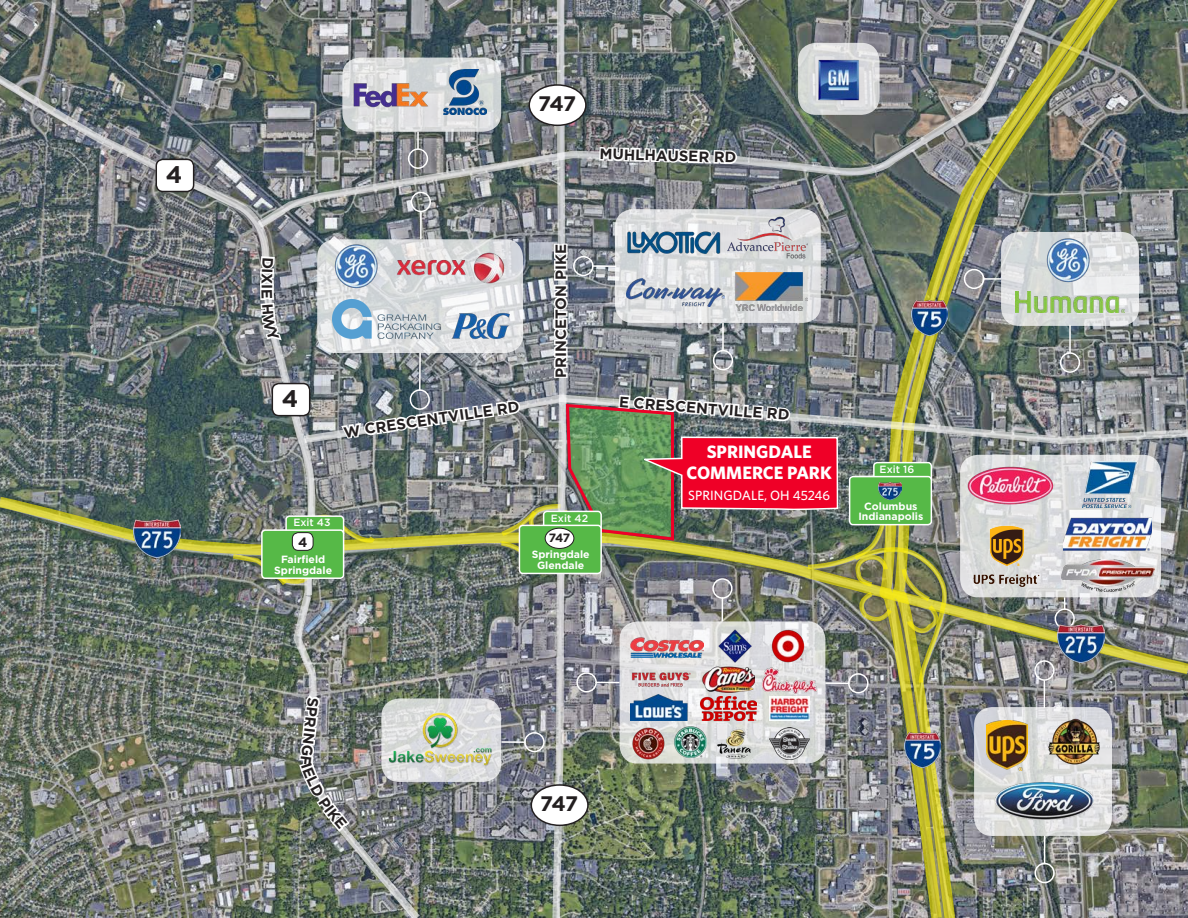
<style>
.page{position:relative;width:1188px;height:918px;background:#fff}
.page>*{position:absolute;margin:0;border:0;box-sizing:border-box;transform-origin:0 0}
.t1{font:700 24px "Gotham";color:#231f20}
.t2{font:700 21px "Gotham";letter-spacing:-.055em;color:#231f20}
.for_lease{font:700 18px "Whitney";color:#fff}
.t3{font:700 15px "Gotham";color:#231f20}
.for_lease-2{font:500 13.5px "Whitney";color:#fff}
.t4{font:700 13.5px "Gotham";color:#231f20}
.t5{font:700 12px "Gotham";color:#231f20}
.t6{font:700 10.5px "Gotham";color:#fff}
.t7{font:500 10.5px "Gotham";color:#fff}
</style>
<div class="page">
<img style="left:0;top:0;width:1188px;height:918px">
<svg style="left:1122px;top:495px;width:66px;height:181px;background:#83847a"></svg>
<img style="left:948px;top:0;width:174px;height:918px">
<img style="left:0;top:71px;width:231px;height:847px">
<img style="left:948px;top:0;width:94px;height:229px">
<svg style="left:948px;top:393px;width:240px;height:53px;background:#8a8e91"></svg>
<img style="left:133px;top:519px;width:47px;height:38px">
<svg style="left:1001px;top:232px;width:138px;height:94px;background:#dcdedf"></svg>
<img style="left:1016px;top:292px;width:108px;height:21px">
<img style="left:1046px;top:238px;width:45px;height:44px">
<div style="left:1060px;top:352px;width:20px;height:21px;border:2px solid #fff;border-radius:50%"></div>
<hr style="left:1069px;top:325px;width:2px;height:28px;background:#fff">
<div style="left:964px;top:269px;width:20px;height:20px;border:2px solid #fff;border-radius:50%"></div>
<svg style="left:984px;top:278px;width:17px;height:2px"></svg>
<svg style="left:960px;top:455px;width:201px;height:142px;background:#dddedf"></svg>
<img style="left:968px;top:467px;width:86px;height:37px">
<img style="left:1062px;top:559px;width:92px;height:32px">
<img style="left:971px;top:514px;width:72px;height:82px">
<img style="left:1064px;top:507px;width:88px;height:54px">
<div style="left:1055px;top:608px;width:20px;height:21px;border:2px solid #fff;border-radius:50%"></div>
<svg style="left:1064px;top:597px;width:1px;height:12px"></svg>
<svg style="left:974px;top:707px;width:138px;height:129px;background:#dddede"></svg>
<img style="left:986px;top:720px;width:42px;height:51px">
<img style="left:1046px;top:712px;width:60px;height:60px">
<div style="left:1034px;top:660px;width:21px;height:21px;border:2px solid #fff;border-radius:50%"></div>
<svg style="left:1044px;top:680px;width:1px;height:28px"></svg>
<img style="left:995px;top:781px;width:99px;height:38px">
<div style="left:1034px;top:863px;width:21px;height:20px;border:2px solid #fff;border-radius:50%"></div>
<svg style="left:1044px;top:836px;width:1px;height:27px"></svg>
<div style="left:156px;top:159px;width:38px;height:32px;background:#fff;border-radius:7px"></div>
<div style="left:156px;top:159px;width:38px;height:33px;border:2px solid #231f20;border-radius:7px"></div>
<img style="left:1058px;top:625px;width:47px;height:37px">
<img style="left:1082px;top:461px;width:55px;height:46px">
<img style="left:231px;top:0;width:717px;height:918px">
<p class="t1" style="left:166px;top:159px;width:18px">4</p>
<p class="t2" style="left:538px;top:90px;width:40px">747</p>
<p class="t3" style="left:600px;top:143px;width:138px;rotate:2deg">MUHLHAUSER RD</p>
<p class="t3" style="left:277px;top:284px;width:7px;rotate:90deg">I</p>
<p class="t3" style="left:551px;top:378px;width:135px;rotate:-90deg">PRINCETON PIKE</p>
<p class="t1" style="left:282px;top:383px;width:18px">4</p>
<p class="t3" style="left:342px;top:422px;width:179px;rotate:-8deg">W CRESCENTVILLE RD</p>
<p class="t3" style="left:620px;top:391px;width:172px;rotate:5deg">E CRESCENTVILLE RD</p>
<p class="t7" style="left:293px;top:516px;width:39px">Exit 43</p>
<p class="t6" style="left:281px;top:552px;width:46px">Fairfield</p>
<p class="t6" style="left:274px;top:563px;width:59px">Springdale</p>
<p class="t4" style="left:298px;top:533px;width:11px">4</p>
<p class="t7" style="left:551px;top:511px;width:39px">Exit 42</p>
<p class="t6" style="left:532px;top:548px;width:59px">Springdale</p>
<p class="t6" style="left:537px;top:558px;width:49px">Glendale</p>
<p class="t5" style="left:549px;top:530px;width:23px">747</p>
<p class="for_lease" style="left:707px;top:440px;width:107px">SPRINGDALE</p>
<p class="for_lease" style="left:687px;top:461px;width:147px">COMMERCE PARK</p>
<p class="for_lease-2" style="left:688px;top:486px;width:143px">SPRINGDALE, OH 45246</p>
<p class="t7" style="left:880px;top:462px;width:36px">Exit 16</p>
<p class="t6" style="left:864px;top:499px;width:55px">Columbus</p>
<p class="t6" style="left:858px;top:509px;width:66px">Indianapolis</p>
<p class="t3" style="left:324px;top:698px;width:70px;rotate:97deg">SPRINGF</p>
<p class="t2" style="left:540px;top:790px;width:40px">747</p>
</div>
